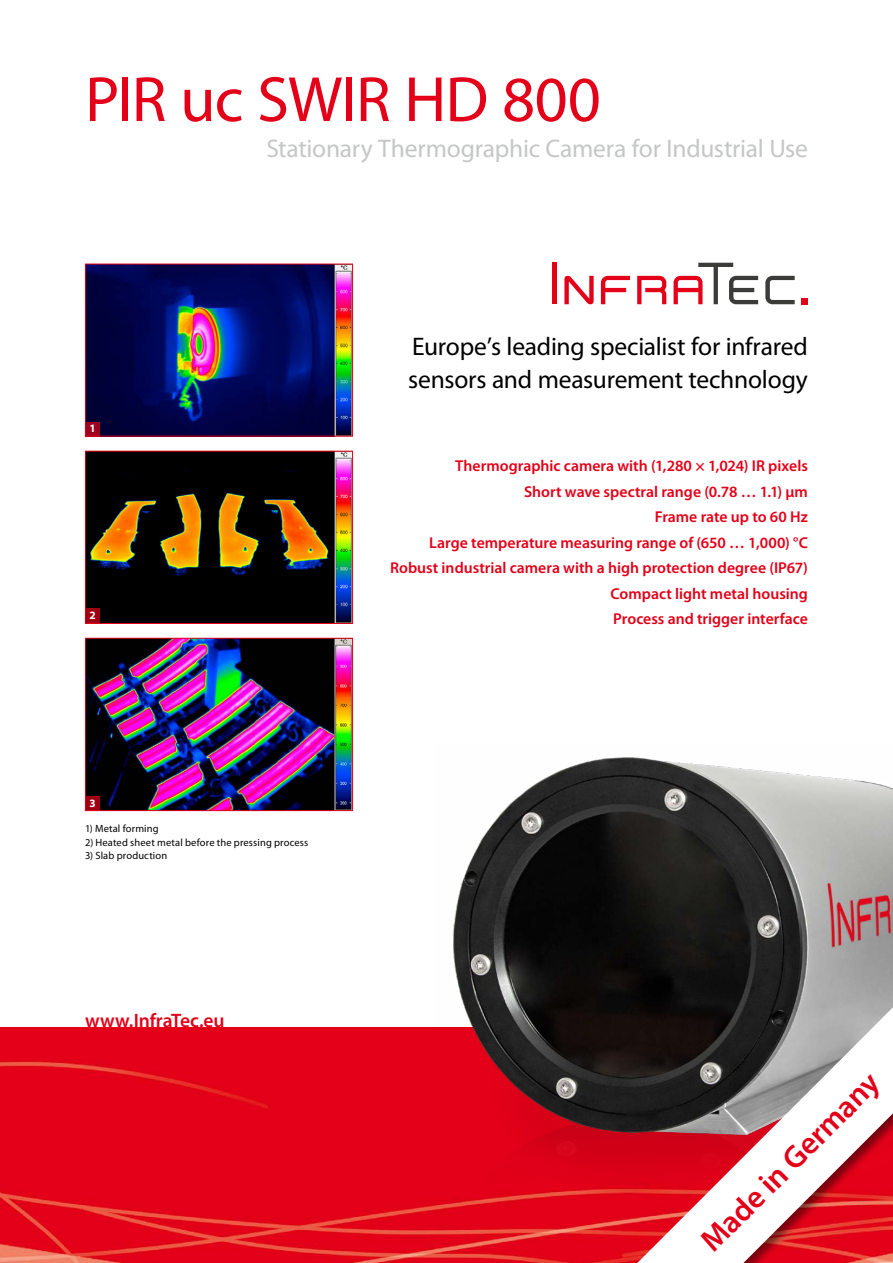
<style>
.page{position:relative;width:893px;height:1263px;background:#fff}
.page>*{position:absolute;margin:0;border:0;box-sizing:border-box;transform-origin:0 0}
.t1{font:64.5px "Myriad Pro";letter-spacing:-.015em;color:#e30018}
.t2{font:600 31.5px "Myriad Pro";color:#e30018}
.t3{font:25.5px/33px "Myriad Pro";letter-spacing:-.01em;color:#000}
.t4{font:25.5px "Myriad Pro";letter-spacing:-.01em;color:#c5c6c6}
.t5{font:600 19.5px "Myriad Pro";letter-spacing:-.005em;color:#e30018}
.t6{font:600 15.75px/25.5px "Myriad Pro";color:#e30018;text-align:right}
.t7{font:700 11.25px "Myriad Pro";color:#fff}
.t8{font:10.5px "Myriad Pro";letter-spacing:.015em;color:#000}
</style>
<div class="page">
<img style="left:0;top:1027px;width:615px;height:236px">
<img style="left:87px;top:453px;width:264px;height:169px">
<div style="left:85px;top:451px;width:268px;height:173px;border:1px solid #e30018"></div>
<img style="left:87px;top:266px;width:264px;height:168px">
<div style="left:85px;top:264px;width:268px;height:172px;border:1px solid #e30018"></div>
<img style="left:87px;top:640px;width:264px;height:169px">
<div style="left:85px;top:638px;width:268px;height:173px;border:1px solid #e30018"></div>
<hr style="left:553px;top:263px;width:4px;height:41px;background:#e30018">
<svg style="left:637px;top:276px;width:29px;height:28px"></svg>
<div style="left:801px;top:298px;width:7px;height:6px;background:#e30018"></div>
<svg style="left:601px;top:276px;width:29px;height:28px"></svg>
<svg style="left:765px;top:276px;width:30px;height:28px"></svg>
<svg style="left:674px;top:263px;width:84px;height:41px"></svg>
<svg style="left:564px;top:276px;width:30px;height:28px"></svg>
<img style="left:434px;top:757px;width:459px;height:458px">
<div style="left:85px;top:608px;width:15px;height:15px;background:#9e0010"></div>
<div style="left:85px;top:422px;width:15px;height:14px;background:#9e0020"></div>
<div style="left:85px;top:796px;width:15px;height:15px;background:#9e0011"></div>
<div style="left:615px;top:998px;width:278px;height:265px;background:#000;opacity:.5"></div>
<svg style="left:637px;top:1007px;width:256px;height:256px"></svg>
<h1 class="t1" style="left:85px;top:60px;width:517px">PIR uc SWIR HD 800</h1>
<h3 class="t4" style="left:266px;top:133px;width:543px">Stationary Thermographic Camera for Industrial Use</h3>
<p class="t7" style="left:89px;top:421px;width:8px">1</p>
<p class="t7" style="left:89px;top:608px;width:8px">2</p>
<p class="t7" style="left:89px;top:796px;width:8px">3</p>
<p class="t8" style="left:85px;top:822px;width:75px">1) Metal forming</p>
<p class="t8" style="left:85px;top:836px;width:225px">2) Heated sheet metal before the pressing process</p>
<p class="t8" style="left:85px;top:849px;width:84px">3) Slab production</p>
<p class="t5" style="left:85px;top:1008px;width:141px">www.InfraTec.eu</p>
<h3 class="t3" style="left:408px;top:330px;width:401px">Europe’s leading specialist for infrared sensors and measurement technology</h3>
<p class="t6" style="left:390px;top:453px;width:419px">Thermographic camera with (1,280 × 1,024) IR pixels<br>Short wave spectral range (0.78 … 1.1) μm<br>Frame rate up to 60 Hz<br>Large temperature measuring range of (650 … 1,000) °C Robust industrial camera with a high protection degree (IP67)<br>Compact light metal housing<br>Process and trigger interface</p>
<h2 class="t2" style="left:692px;top:1232px;width:239px;rotate:-45deg">Made in Germany</h2>
</div>
